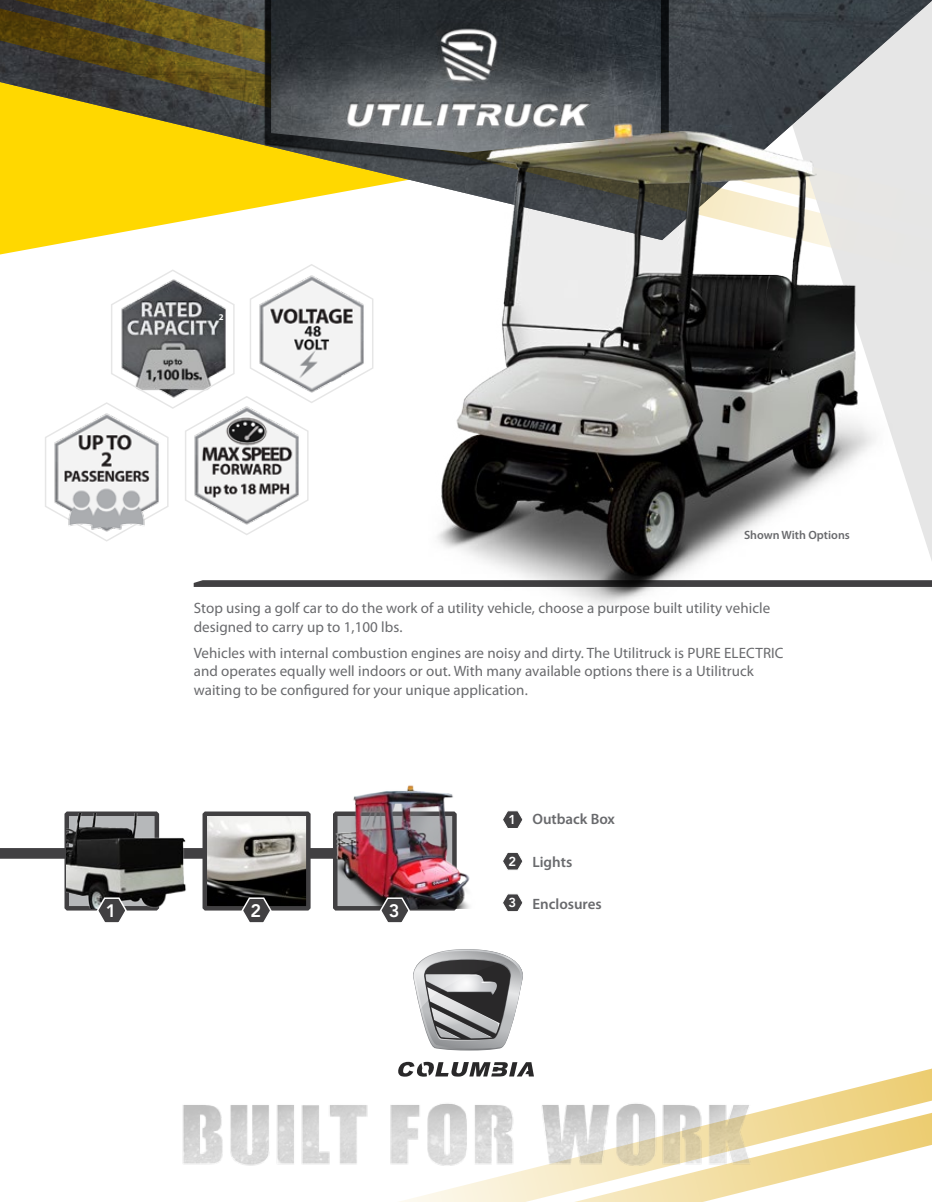
<style>
.page{position:relative;width:932px;height:1202px;background:#fff}
.page>*{position:absolute;margin:0;border:0;box-sizing:border-box;transform-origin:0 0}
.t1{font:800 18px "Avenir";color:#fff}
.t2{font:15px/18.8px "Myriad Pro";letter-spacing:.005em;color:#696a6d}
.t3{font:600 15px "Myriad Pro";color:#696a6d}
.t4{font:800 12.9px "Avenir";color:#fff}
.t5{font:600 12px "Myriad Pro";color:#696a6d}
.t6{font:700 8.7px "Myriad Pro";color:#fff}
</style>
<div class="page">
<svg style="left:911px;top:274px;width:21px;height:313px;fill:#e6e6e6"></svg>
<svg style="left:0;top:230px;width:932px;height:44px"></svg>
<svg style="left:0;top:0;width:932px;height:230px;background:#a0913f"></svg>
<img style="left:263px;top:0;width:405px;height:189px">
<svg style="left:400px;top:1068px;width:532px;height:134px"></svg>
<svg style="left:508px;top:1104px;width:424px;height:98px"></svg>
<img style="left:182px;top:1081px;width:711px;height:114px">
<svg style="left:413px;top:949px;width:110px;height:101px"></svg>
<svg style="left:398px;top:1061px;width:136px;height:15px"></svg>
<svg style="left:0;top:848px;width:202px;height:10px"></svg>
<svg style="left:194px;top:580px;width:737px;height:7px;background:#484749"></svg>
<img style="left:207px;top:816px;width:98px;height:89px">
<div style="left:202px;top:811px;width:108px;height:99px;border:4px solid #414042"></div>
<img style="left:428px;top:65px;width:483px;height:540px">
<div style="left:64px;top:811px;width:95px;height:99px;border:4px solid #414042"></div>
<svg style="left:240px;top:896px;width:32px;height:27px"></svg>
<svg style="left:503px;top:810px;width:20px;height:18px"></svg>
<svg style="left:503px;top:852px;width:20px;height:18px"></svg>
<svg style="left:503px;top:894px;width:20px;height:18px"></svg>
<svg style="left:44px;top:263px;width:331px;height:279px"></svg>
<img style="left:257px;top:271px;width:108px;height:125px">
<img style="left:67px;top:813px;width:127px;height:95px">
<svg style="left:96px;top:896px;width:32px;height:27px"></svg>
<img style="left:305px;top:785px;width:165px;height:123px">
<svg style="left:379px;top:896px;width:32px;height:27px"></svg>
<p class="t6" style="left:219px;top:311px;width:6px">2</p>
<p class="t5" style="left:744px;top:527px;width:107px">Shown With Options</p>
<p class="t2" style="left:194px;top:599px;width:578px">Stop using a golf car to do the work of a utility vehicle, choose a purpose built utility vehicle designed to carry up to 1,100 lbs.</p>
<p class="t2" style="left:194px;top:643px;width:591px">Vehicles with internal combustion engines are noisy and dirty. The Utilitruck is PURE ELECTRIC and operates equally well indoors or out. With many available options there is a Utilitruck waiting to be configured for your unique application.</p>
<p class="t1" style="left:106px;top:896px;width:12px">1</p>
<p class="t1" style="left:389px;top:896px;width:12px">3</p>
<p class="t1" style="left:250px;top:896px;width:12px">2</p>
<p class="t4" style="left:508px;top:809px;width:9px">1</p>
<p class="t4" style="left:508px;top:851px;width:9px">2</p>
<p class="t4" style="left:508px;top:892px;width:9px">3</p>
<p class="t3" style="left:532px;top:810px;width:84px">Outback Box</p>
<p class="t3" style="left:532px;top:852px;width:41px">Lights</p>
<p class="t3" style="left:532px;top:894px;width:71px">Enclosures</p>
</div>
